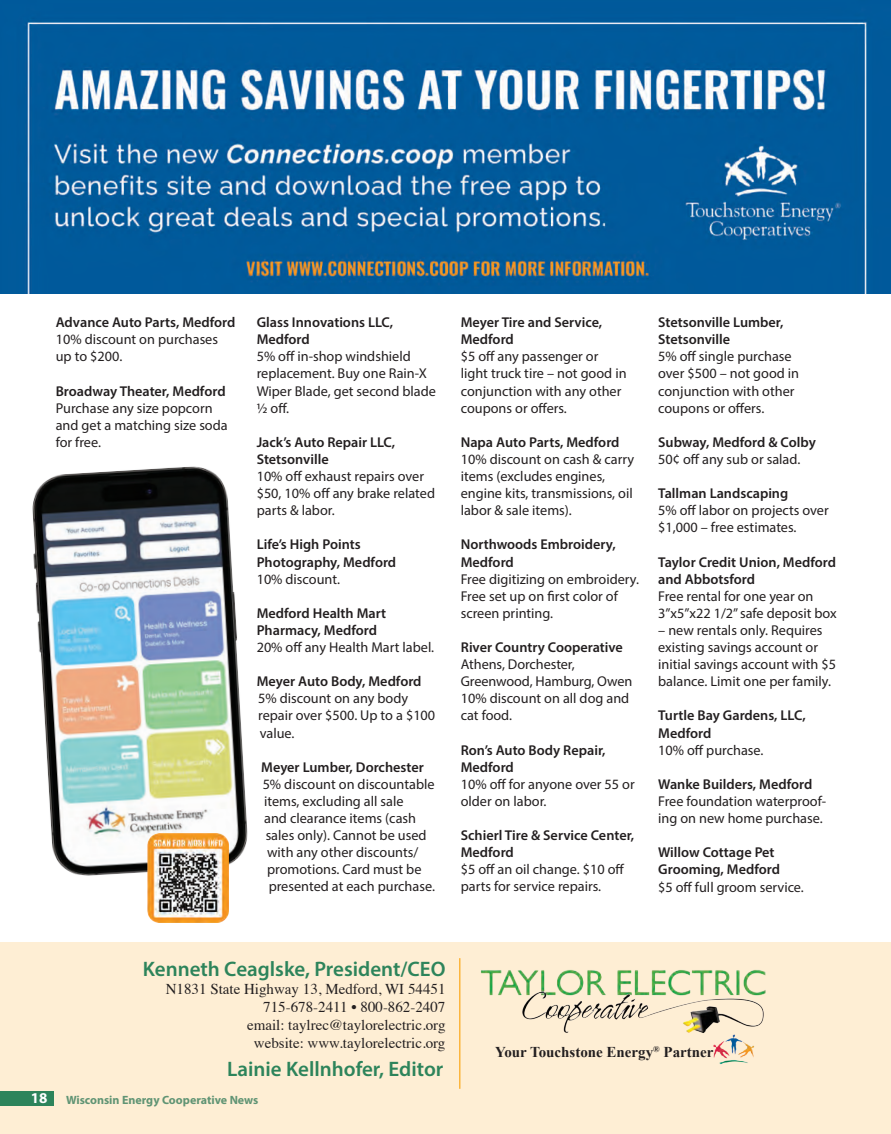
<style>
.page{position:relative;width:891px;height:1134px;background:#fff}
.page>*{position:absolute;margin:0;border:0;box-sizing:border-box;transform-origin:0 0}
.Local_-_body_text{font:600 21px "Myriad Pro";color:#2d845b}
.Local_-_body_text-2{font:15px "Times";color:#231f20}
.t1{font:700 15px "Times New Roman";color:#231f20}
.t2{font:700 15px "Myriad Pro";color:#fff}
.t3{font:14.25px/17.1px "Myriad Pro";color:#231f20}
.t4{font:600 14.25px/17.1px "Myriad Pro";color:#231f20}
.t5{font:700 12px "Myriad Pro";color:#609474}
</style>
<div class="page">
<div style="left:0;top:943px;width:891px;height:191px;background:#feeed4"></div>
<hr style="left:459px;top:958px;width:2px;height:131px;background:#fcb53d">
<img style="left:713px;top:1056px;width:41px;height:9px">
<img style="left:480px;top:969px;width:286px;height:87px">
<div style="left:0;top:1091px;width:54px;height:14px;background:#2d845b"></div>
<img style="left:0;top:0;width:891px;height:294px">
<img style="left:32px;top:466px;width:216px;height:421px">
<img style="left:148px;top:834px;width:81px;height:88px">
<p class="t4" style="left:56px;top:313px;width:181px">Advance Auto Parts, Medford</p>
<p class="t3" style="left:56px;top:331px;width:164px">10% discount on purchases up to $200.</p>
<p class="t4" style="left:56px;top:382px;width:171px">Broadway Theater, Medford</p>
<p class="t3" style="left:56px;top:399px;width:173px">Purchase any size popcorn and get a matching size soda for free.</p>
<p class="t4" style="left:257px;top:313px;width:138px">Glass Innovations LLC,<br>Medford</p>
<p class="t3" style="left:257px;top:348px;width:181px">5% off in-shop windshield replacement. Buy one Rain-X<br>Wiper Blade, get second blade ½ off.</p>
<p class="t4" style="left:257px;top:433px;width:140px">Jack’s Auto Repair LLC,<br>Stetsonville</p>
<p class="t3" style="left:257px;top:467px;width:180px">10% off exhaust repairs over $50, 10% off any brake related parts &amp; labor.</p>
<p class="t4" style="left:257px;top:536px;width:141px">Life’s High Points<br>Photography, Medford</p>
<p class="t3" style="left:257px;top:570px;width:85px">10% discount.</p>
<p class="t4" style="left:257px;top:604px;width:131px">Medford Health Mart<br>Pharmacy, Medford</p>
<p class="t3" style="left:257px;top:638px;width:179px">20% off any Health Mart label.</p>
<p class="t4" style="left:257px;top:673px;width:166px">Meyer Auto Body, Medford</p>
<p class="t3" style="left:258px;top:690px;width:179px">5% discount on any body repair over $500. Up to a $100 value.</p>
<p class="t4" style="left:261px;top:758px;width:164px">Meyer Lumber, Dorchester</p>
<p class="t3" style="left:263px;top:775px;width:173px">5% discount on discountable</p>
<p class="t3" style="left:264px;top:792px;width:141px">items, excluding all sale</p>
<p class="t3" style="left:264px;top:809px;width:153px">and clearance items (cash</p>
<p class="t3" style="left:266px;top:827px;width:162px">sales only). Cannot be used</p>
<p class="t3" style="left:267px;top:844px;width:153px">with any other discounts/</p>
<p class="t3" style="left:267px;top:861px;width:156px">promotions. Card must be</p>
<p class="t3" style="left:269px;top:878px;width:168px">presented at each purchase.</p>
<p class="t4" style="left:461px;top:313px;width:143px">Meyer Tire and Service,<br>Medford</p>
<p class="t3" style="left:461px;top:348px;width:167px">$5 off any passenger or light truck tire – not good in conjunction with any other coupons or offers.</p>
<p class="t4" style="left:461px;top:433px;width:160px">Napa Auto Parts, Medford</p>
<p class="t3" style="left:461px;top:450px;width:175px">10% discount on cash &amp; carry items (excludes engines, engine kits, transmissions, oil labor &amp; sale items).</p>
<p class="t4" style="left:461px;top:536px;width:156px">Northwoods Embroidery,<br>Medford</p>
<p class="t3" style="left:461px;top:570px;width:180px">Free digitizing on embroidery.<br>Free set up on first color of screen printing.</p>
<p class="t4" style="left:461px;top:638px;width:164px">River Country Cooperative</p>
<p class="t3" style="left:461px;top:656px;width:173px">Athens, Dorchester,<br>Greenwood, Hamburg, Owen</p>
<p class="t3" style="left:461px;top:690px;width:170px">10% discount on all dog and cat food.</p>
<p class="t4" style="left:461px;top:741px;width:146px">Ron’s Auto Body Repair,<br>Medford</p>
<p class="t3" style="left:461px;top:775px;width:175px">10% off for anyone over 55 or older on labor.</p>
<p class="t4" style="left:461px;top:826px;width:175px">Schierl Tire &amp; Service Center,<br>Medford</p>
<p class="t3" style="left:461px;top:861px;width:165px">$5 off an oil change. $10 off parts for service repairs.</p>
<p class="t4" style="left:658px;top:313px;width:127px">Stetsonville Lumber,<br>Stetsonville</p>
<p class="t3" style="left:658px;top:348px;width:143px">5% off single purchase over $500 – not good in conjunction with other coupons or offers.</p>
<p class="t4" style="left:658px;top:433px;width:159px">Subway, Medford &amp; Colby</p>
<p class="t3" style="left:658px;top:450px;width:144px">50¢ off any sub or salad.</p>
<p class="t4" style="left:658px;top:484px;width:132px">Tallman Landscaping</p>
<p class="t3" style="left:658px;top:502px;width:172px">5% off labor on projects over $1,000 – free estimates.</p>
<p class="t4" style="left:658px;top:553px;width:179px">Taylor Credit Union, Medford and Abbotsford</p>
<p class="t3" style="left:658px;top:587px;width:180px">Free rental for one year on<br>3”x5”x22 1/2” safe deposit box</p>
<p class="t3" style="left:658px;top:621px;width:179px">– new rentals only. Requires existing savings account or initial savings account with $5 balance. Limit one per family.</p>
<p class="t4" style="left:658px;top:707px;width:149px">Turtle Bay Gardens, LLC,<br>Medford</p>
<p class="t3" style="left:658px;top:741px;width:107px">10% off purchase.</p>
<p class="t4" style="left:658px;top:775px;width:156px">Wanke Builders, Medford</p>
<p class="t3" style="left:658px;top:792px;width:170px">Free foundation waterproof&shy;ing on new home purchase.</p>
<p class="t4" style="left:658px;top:844px;width:123px">Willow Cottage Pet<br>Grooming, Medford</p>
<p class="t3" style="left:658px;top:879px;width:147px">$5 off full groom service.</p>
<p class="Local_-_body_text" style="left:143px;top:956px;width:304px">Kenneth Ceaglske, President/CEO</p>
<p class="Local_-_body_text-2" style="left:166px;top:975px;width:281px">N1831 State Highway 13, Medford, WI 54451</p>
<p class="Local_-_body_text-2" style="left:263px;top:993px;width:184px">715-678-2411 • 800-862-2407</p>
<p class="Local_-_body_text-2" style="left:247px;top:1011px;width:200px">email: taylrec@taylorelectric.org</p>
<p class="Local_-_body_text-2" style="left:254px;top:1029px;width:193px">website: www.taylorelectric.org</p>
<p class="Local_-_body_text" style="left:227px;top:1055px;width:218px">Lainie Kellnhofer, Editor</p>
<p class="t2" style="left:31px;top:1088px;width:18px">18</p>
<p class="t5" style="left:66px;top:1092px;width:194px">Wisconsin Energy Cooperative News</p>
<p class="t1" style="left:495px;top:1042px;width:220px">Your Touchstone Energy<sup>®</sup> Partner</p>
</div>
